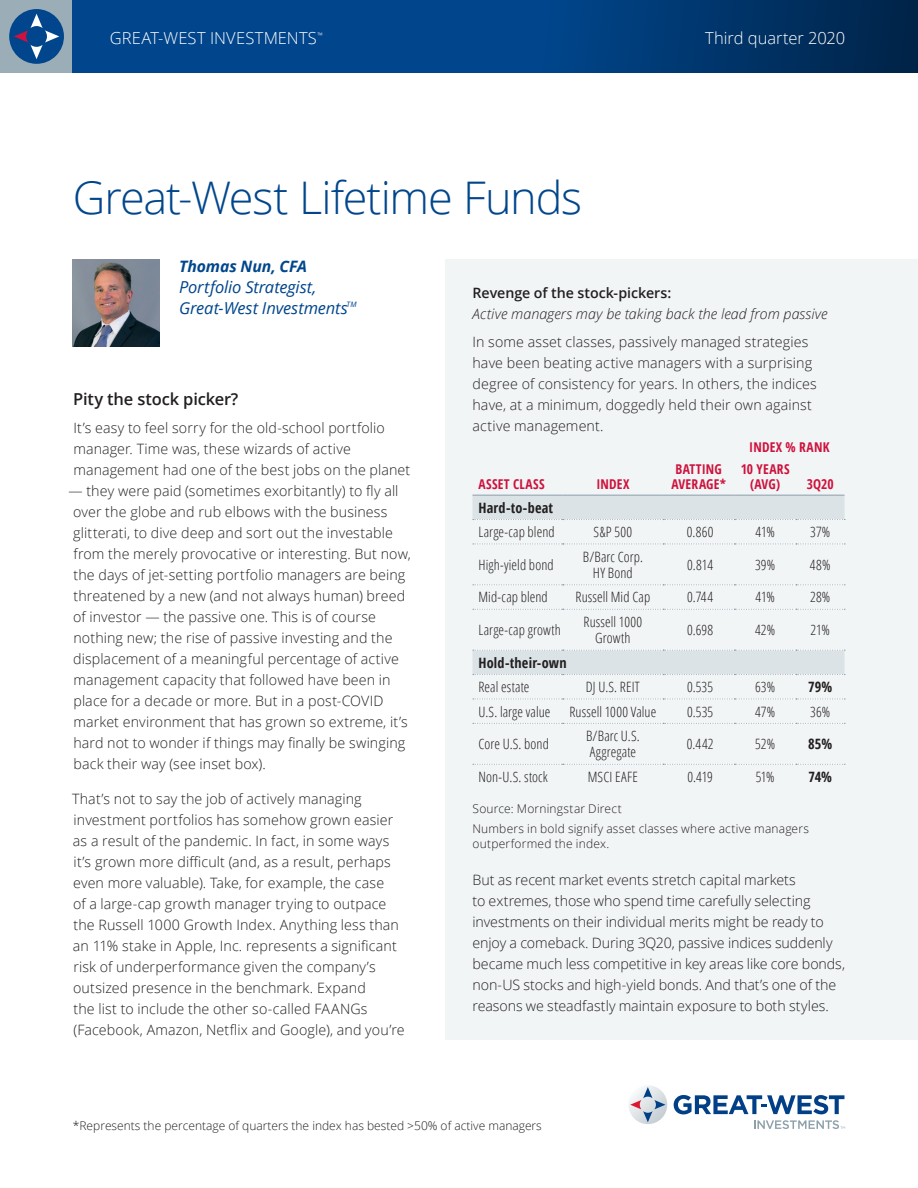
<style>
.page{position:relative;width:918px;height:1188px;background:#fff}
.page>*{position:absolute;margin:0;border:0;box-sizing:border-box;transform-origin:0 0}
.Head_1{font:300 45px "Open Sans";letter-spacing:-.025em;color:#01468c}
.Subhead_3{font:italic 16.5px/21px "Open Sans";letter-spacing:-.01em;color:#01468c}
.t1{font:300 16.5px "Open Sans";color:#fff}
.Subhead_1_span{font:600 16.5px "Open Sans";letter-spacing:-.01em;color:#231f20}
.Subhead_3-2{font:italic 700 15.75px "Open Sans";letter-spacing:-.005em;color:#01468c}
.Body{font:300 14.25px/21px "Open Sans";letter-spacing:.01em;color:#231f20}
.Paragraph_Style_1{font:300 14.25px/21px "Open Sans";color:#231f20}
.Paragraph_Style_1-2{font:300 condensed 14.25px/16.5px "Open Sans";letter-spacing:.005em;color:#231f20;text-align:center}
.Paragraph_Style_1-3{font:italic 300 14.25px "Open Sans";letter-spacing:.005em;color:#231f20}
.Paragraph_Style_1-4{font:700 condensed 14.25px "Open Sans";letter-spacing:.01em;color:#231f20}
.Subhead_1{font:600 14.25px "Open Sans";letter-spacing:-.005em;color:#231f20}
.Paragraph_Style_1-5{font:700 condensed 13.5px/15px "Open Sans";letter-spacing:.015em;color:#cd123d;text-align:center}
.Paragraph_Style_1-6{font:300 12px/15px "Open Sans";letter-spacing:.01em;color:#231f20}
.Subhead_3-3{font:italic 7.35px "Open Sans";color:#01468c}
.t2{font:300 7.35px "Open Sans";color:#fff}
</style>
<div class="page">
<div style="left:0;top:0;width:73px;height:73px;background:#9badb7"></div>
<div style="left:72px;top:0;width:846px;height:73px;background:#01468c"></div>
<svg style="left:9px;top:9px;width:55px;height:55px"></svg>
<svg style="left:595px;top:0;width:323px;height:73px;background:#003164"></svg>
<svg style="left:628px;top:1085px;width:39px;height:39px"></svg>
<svg style="left:630px;top:1087px;width:35px;height:35px"></svg>
<svg style="left:674px;top:1095px;width:170px;height:19px"></svg>
<svg style="left:754px;top:1120px;width:91px;height:9px"></svg>
<img style="left:73px;top:260px;width:86px;height:86px">
<div style="left:446px;top:260px;width:472px;height:780px;background:#f2f5f6"></div>
<svg style="left:473px;top:496px;width:372px;height:178px"></svg>
<svg style="left:473px;top:519px;width:372px;height:1px"></svg>
<svg style="left:473px;top:544px;width:372px;height:1px"></svg>
<svg style="left:473px;top:584px;width:372px;height:1px"></svg>
<svg style="left:473px;top:609px;width:372px;height:1px"></svg>
<svg style="left:473px;top:650px;width:372px;height:1px"></svg>
<svg style="left:473px;top:674px;width:372px;height:1px"></svg>
<svg style="left:473px;top:699px;width:372px;height:1px"></svg>
<svg style="left:473px;top:723px;width:372px;height:1px"></svg>
<svg style="left:473px;top:764px;width:372px;height:1px"></svg>
<hr style="left:473px;top:495px;width:90px;height:1px;background:#8c9faa">
<hr style="left:563px;top:495px;width:100px;height:1px;background:#8c9faa">
<hr style="left:663px;top:495px;width:71px;height:1px;background:#8c9faa">
<hr style="left:734px;top:495px;width:62px;height:1px;background:#8c9faa">
<hr style="left:796px;top:495px;width:49px;height:1px;background:#8c9faa">
<p class="t1" style="left:110px;top:27px;width:208px">GREAT-WEST INVESTMENTS</p>
<p class="t2" style="left:317px;top:30px;width:7px">™</p>
<p class="t1" style="left:705px;top:27px;width:141px">Third quarter 2020</p>
<p class="Head_1" style="left:73px;top:167px;width:511px">Great-West Lifetime Funds</p>
<p class="Subhead_3-2" style="left:179px;top:255px;width:129px">Thomas Nun, CFA</p>
<p class="Subhead_3" style="left:179px;top:276px;width:170px">Portfolio Strategist,<br>Great-West Investments</p>
<p class="Subhead_3-3" style="left:347px;top:299px;width:12px">TM</p>
<p class="Subhead_1_span" style="left:73px;top:388px;width:167px">Pity the stock picker?</p>
<p class="Body" style="left:73px;top:417px;width:338px">It’s easy to feel sorry for the old-school portfolio manager. Time was, these wizards of active management had one of the best jobs on the planet</p>
<p class="Body" style="left:73px;top:480px;width:339px;text-indent:-5px">— they were paid (sometimes exorbitantly) to fly all over the globe and rub elbows with the business glitterati, to dive deep and sort out the investable from the merely provocative or interesting. But now, the days of jet-setting portfolio managers are being threatened by a new (and not always human) breed of investor — the passive one. This is of course nothing new; the rise of passive investing and the displacement of a meaningful percentage of active management capacity that followed have been in place for a decade or more. But in a post-COVID market environment that has grown so extreme, it’s hard not to wonder if things may finally be swinging back their way (see inset box).</p>
<p class="Body" style="left:72px;top:788px;width:334px">That’s not to say the job of actively managing investment portfolios has somehow grown easier as a result of the pandemic. In fact, in some ways it’s grown more difficult (and, as a result, perhaps even more valuable). Take, for example, the case<br>of a large-cap growth manager trying to outpace the Russell 1000 Growth Index. Anything less than an 11% stake in Apple, Inc. represents a significant risk of underperformance given the company’s outsized presence in the benchmark. Expand<br>the list to include the other so-called FAANGs (Facebook, Amazon, Netflix and Google), and you’re</p>
<p class="Subhead_1" style="left:473px;top:283px;width:200px">Revenge of the stock-pickers:</p>
<p class="Paragraph_Style_1-3" style="left:473px;top:304px;width:357px">Active managers may be taking back the lead from passive</p>
<p class="Paragraph_Style_1" style="left:473px;top:331px;width:346px">In some asset classes, passively managed strategies have been beating active managers with a surprising degree of consistency for years. In others, the indices have, at a minimum, doggedly held their own against active management.</p>
<p class="Paragraph_Style_1-5" style="left:749px;top:439px;width:82px">INDEX % RANK</p>
<p class="Paragraph_Style_1-5" style="left:479px;top:476px;width:68px">ASSET CLASS</p>
<p class="Paragraph_Style_1-5" style="left:596px;top:476px;width:35px">INDEX</p>
<p class="Paragraph_Style_1-5" style="left:671px;top:461px;width:56px">BATTING<br>AVERAGE*</p>
<p class="Paragraph_Style_1-5" style="left:741px;top:461px;width:50px">10 YEARS (AVG)</p>
<p class="Paragraph_Style_1-5" style="left:807px;top:476px;width:28px">3Q20</p>
<p class="Paragraph_Style_1-4" style="left:479px;top:498px;width:76px">Hard-to-beat</p>
<p class="Paragraph_Style_1-2" style="left:479px;top:523px;width:78px">Large-cap blend</p>
<p class="Paragraph_Style_1-2" style="left:594px;top:523px;width:40px">S&amp;P 500</p>
<p class="Paragraph_Style_1-2" style="left:687px;top:523px;width:28px">0.860</p>
<p class="Paragraph_Style_1-2" style="left:756px;top:523px;width:21px">41%</p>
<p class="Paragraph_Style_1-2" style="left:810px;top:523px;width:22px">37%</p>
<p class="Paragraph_Style_1-2" style="left:479px;top:556px;width:77px">High-yield bond</p>
<p class="Paragraph_Style_1-2" style="left:583px;top:548px;width:62px">B/Barc Corp.<br>HY Bond</p>
<p class="Paragraph_Style_1-2" style="left:687px;top:556px;width:27px">0.814</p>
<p class="Paragraph_Style_1-2" style="left:755px;top:556px;width:22px">39%</p>
<p class="Paragraph_Style_1-2" style="left:810px;top:556px;width:22px">48%</p>
<p class="Paragraph_Style_1-2" style="left:479px;top:589px;width:71px">Mid-cap blend</p>
<p class="Paragraph_Style_1-2" style="left:576px;top:589px;width:76px">Russell Mid Cap</p>
<p class="Paragraph_Style_1-2" style="left:687px;top:589px;width:27px">0.744</p>
<p class="Paragraph_Style_1-2" style="left:756px;top:589px;width:21px">41%</p>
<p class="Paragraph_Style_1-2" style="left:810px;top:589px;width:22px">28%</p>
<p class="Paragraph_Style_1-2" style="left:479px;top:621px;width:84px">Large-cap growth</p>
<p class="Paragraph_Style_1-2" style="left:584px;top:613px;width:60px">Russell 1000<br>Growth</p>
<p class="Paragraph_Style_1-2" style="left:687px;top:621px;width:28px">0.698</p>
<p class="Paragraph_Style_1-2" style="left:755px;top:621px;width:22px">42%</p>
<p class="Paragraph_Style_1-2" style="left:811px;top:621px;width:21px">21%</p>
<p class="Paragraph_Style_1-4" style="left:479px;top:653px;width:90px">Hold-their-own</p>
<p class="Paragraph_Style_1-2" style="left:479px;top:678px;width:52px">Real estate</p>
<p class="Paragraph_Style_1-2" style="left:586px;top:678px;width:56px">DJ U.S. REIT</p>
<p class="Paragraph_Style_1-2" style="left:687px;top:678px;width:28px">0.535</p>
<p class="Paragraph_Style_1-2" style="left:755px;top:678px;width:22px">63%</p>
<p class="Paragraph_Style_1-4" style="left:808px;top:677px;width:26px">79%</p>
<p class="Paragraph_Style_1-2" style="left:479px;top:703px;width:73px">U.S. large value</p>
<p class="Paragraph_Style_1-2" style="left:570px;top:703px;width:88px">Russell 1000 Value</p>
<p class="Paragraph_Style_1-2" style="left:687px;top:703px;width:28px">0.535</p>
<p class="Paragraph_Style_1-2" style="left:755px;top:703px;width:22px">47%</p>
<p class="Paragraph_Style_1-2" style="left:810px;top:703px;width:22px">36%</p>
<p class="Paragraph_Style_1-2" style="left:479px;top:735px;width:72px">Core U.S. bond</p>
<p class="Paragraph_Style_1-2" style="left:586px;top:727px;width:55px;text-align:left">B/Barc U.S.<br>Aggregate</p>
<p class="Paragraph_Style_1-2" style="left:687px;top:735px;width:28px">0.442</p>
<p class="Paragraph_Style_1-2" style="left:755px;top:735px;width:22px">52%</p>
<p class="Paragraph_Style_1-4" style="left:808px;top:734px;width:26px">85%</p>
<p class="Paragraph_Style_1-2" style="left:479px;top:768px;width:71px">Non-U.S. stock</p>
<p class="Paragraph_Style_1-2" style="left:588px;top:768px;width:52px">MSCI EAFE</p>
<p class="Paragraph_Style_1-2" style="left:687px;top:768px;width:27px">0.419</p>
<p class="Paragraph_Style_1-2" style="left:756px;top:768px;width:20px">51%</p>
<p class="Paragraph_Style_1-4" style="left:809px;top:767px;width:25px">74%</p>
<p class="Paragraph_Style_1-6" style="left:473px;top:801px;width:151px">Source: Morningstar Direct</p>
<p class="Paragraph_Style_1-6" style="left:473px;top:820px;width:338px">Numbers in bold signify asset classes where active managers outperformed the index.</p>
<p class="Paragraph_Style_1" style="left:473px;top:869px;width:374px">But as recent market events stretch capital markets<br>to extremes, those who spend time carefully selecting investments on their individual merits might be ready to enjoy a comeback. During 3Q20, passive indices suddenly became much less competitive in key areas like core bonds, non-US stocks and high-yield bonds. And that’s one of the reasons we steadfastly maintain exposure to both styles.</p>
<p class="Paragraph_Style_1-6" style="left:73px;top:1117px;width:470px">*Represents the percentage of quarters the index has bested &gt;50% of active managers</p>
</div>
